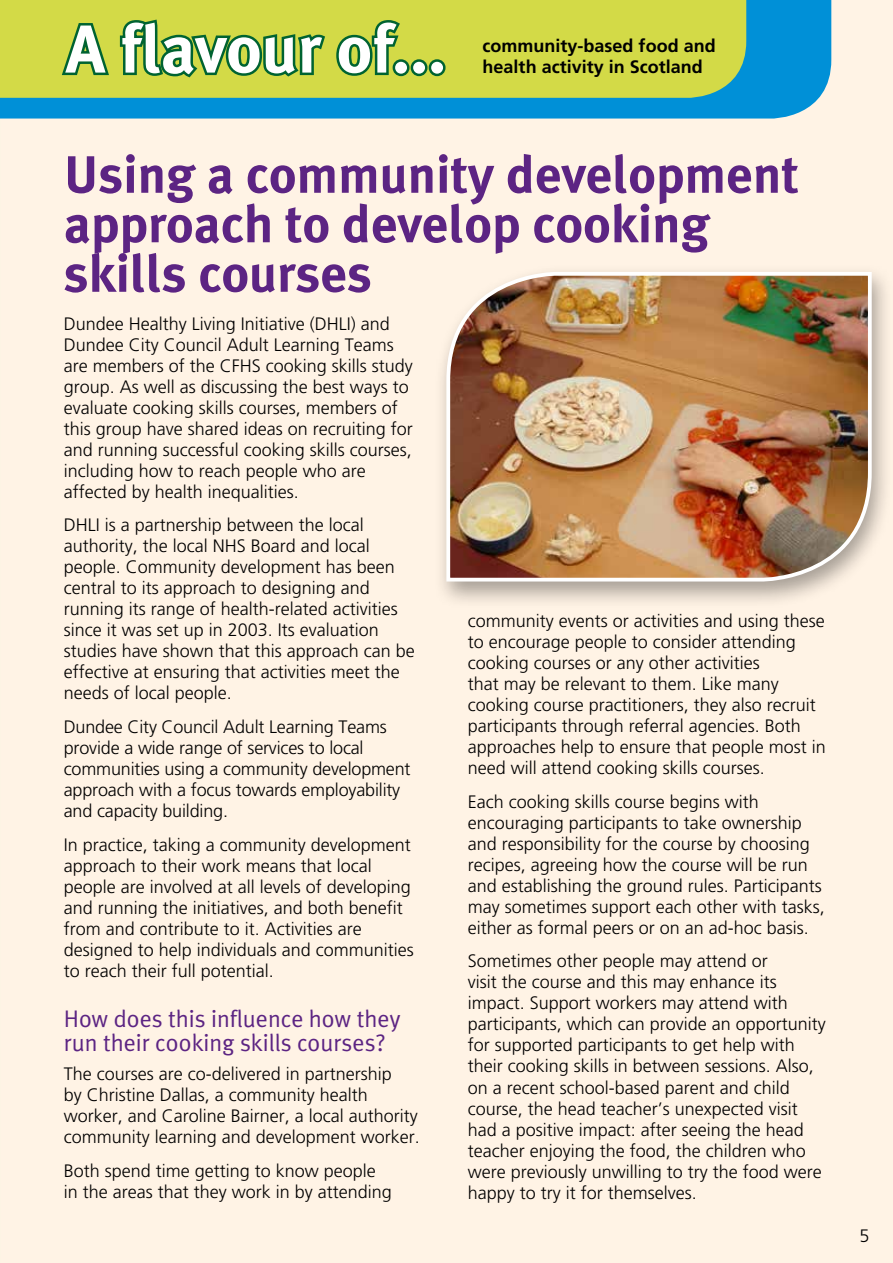
<style>
.page{position:relative;width:893px;height:1263px;background:#fff3e5}
.page>*{position:absolute;margin:0;border:0;box-sizing:border-box;transform-origin:0 0}
.t1{font:700 67.5px "Meta Plus";color:#fff}
.A_head{font:700 52.5px/49.5px "Meta Plus";color:#5c2483}
.C_head{font:24px/24px "Meta Plus Normal";color:#5c2483}
.Body_text{font:300 18px/21px "Frutiger LT Std";color:#000}
.Body_text-2{font:700 18px/21px "Frutiger LT Std";color:#000}
</style>
<div class="page">
<div style="left:0;top:0;width:831px;height:119px;background:#0090d7"></div>
<div style="left:0;top:0;width:746px;height:98px;background:#d3da47"></div>
<svg style="left:58px;top:0;width:270px;height:91px;background:#9ebc41"></svg>
<svg style="left:334px;top:18px;width:69px;height:60px;background:#7faa3e"></svg>
<div style="left:393px;top:59px;width:16px;height:17px;border:5px solid #006331;border-radius:50%"></div>
<div style="left:411px;top:59px;width:16px;height:17px;border:5px solid #006331;border-radius:50%"></div>
<div style="left:429px;top:59px;width:17px;height:17px;border:5px solid #006331;border-radius:50%"></div>
<div style="left:433px;top:264px;width:460px;height:345px;background:#000;opacity:.35"></div>
<img style="left:444px;top:270px;width:430px;height:313px">
<p class="t1" style="left:66px;top:10px;width:382px">A flavour of...</p>
<p class="Body_text-2" style="left:483px;top:35px;width:235px">community-based food and health activity in Scotland</p>
<h1 class="A_head" style="left:64px;top:150px;width:737px">Using a community development approach to develop cooking skills courses</h1>
<p class="Body_text" style="left:64px;top:313px;width:351px">Dundee Healthy Living Initiative (DHLI) and Dundee City Council Adult Learning Teams are members of the CFHS cooking skills study group. As well as discussing the best ways to evaluate cooking skills courses, members of this group have shared ideas on recruiting for and running successful cooking skills courses, including how to reach people who are affected by health inequalities.</p>
<p class="Body_text" style="left:64px;top:515px;width:353px">DHLI is a partnership between the local authority, the local NHS Board and local people. Community development has been central to its approach to designing and running its range of health-related activities since it was set up in 2003. Its evaluation studies have shown that this approach can be effective at ensuring that activities meet the needs of local people.</p>
<p class="Body_text" style="left:64px;top:717px;width:348px">Dundee City Council Adult Learning Teams provide a wide range of services to local communities using a community development approach with a focus towards employability and capacity building.</p>
<p class="Body_text" style="left:64px;top:834px;width:352px">In practice, taking a community development approach to their work means that local people are involved at all levels of developing and running the initiatives, and both benefit from and contribute to it. Activities are designed to help individuals and communities to reach their full potential.</p>
<p class="C_head" style="left:64px;top:1006px;width:338px">How does this influence how they run their cooking skills courses?</p>
<p class="Body_text" style="left:64px;top:1063px;width:358px">The courses are co-delivered in partnership<br>by Christine Dallas, a community health worker, and Caroline Bairner, a local authority community learning and development worker.</p>
<p class="Body_text" style="left:64px;top:1160px;width:330px">Both spend time getting to know people in the areas that they work in by attending</p>
<p class="Body_text" style="left:468px;top:610px;width:360px">community events or activities and using these to encourage people to consider attending cooking courses or any other activities<br>that may be relevant to them. Like many cooking course practitioners, they also recruit participants through referral agencies. Both approaches help to ensure that people most in need will attend cooking skills courses.</p>
<p class="Body_text" style="left:468px;top:791px;width:359px">Each cooking skills course begins with encouraging participants to take ownership and responsibility for the course by choosing recipes, agreeing how the course will be run and establishing the ground rules. Participants may sometimes support each other with tasks, either as formal peers or on an ad-hoc basis.</p>
<p class="Body_text" style="left:468px;top:951px;width:360px">Sometimes other people may attend or<br>visit the course and this may enhance its impact. Support workers may attend with participants, which can provide an opportunity for supported participants to get help with their cooking skills in between sessions. Also, on a recent school-based parent and child course, the head teacher’s unexpected visit had a positive impact: after seeing the head teacher enjoying the food, the children who were previously unwilling to try the food were happy to try it for themselves.</p>
<p class="Body_text" style="left:860px;top:1225px;width:12px">5</p>
</div>
